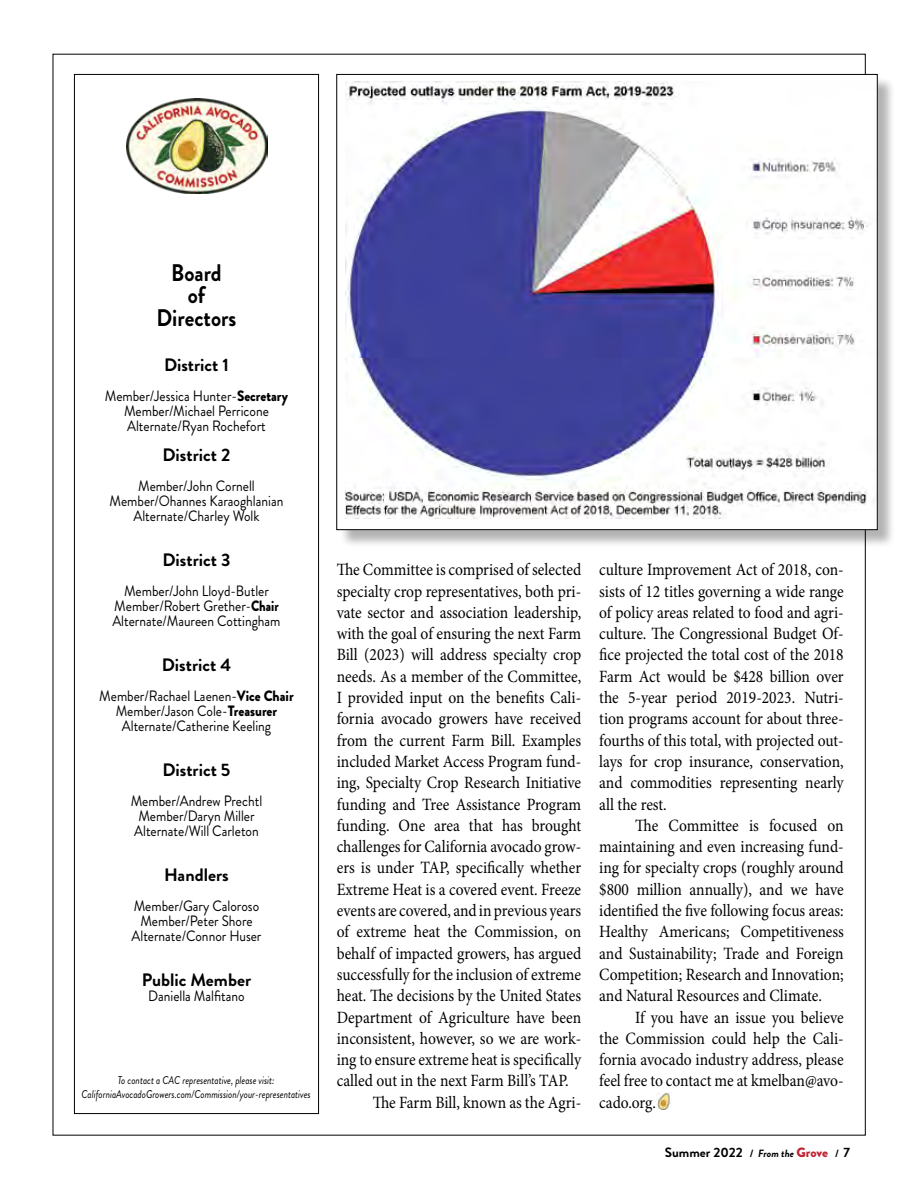
<style>
.page{position:relative;width:918px;height:1188px;background:#fff}
.page>*{position:absolute;margin:0;border:0;box-sizing:border-box;transform-origin:0 0}
.t1{font:700 24px/22.5px "Brandon Grotesque";color:#000;text-align:center;scale:.9 1}
.t2{font:700 18px "Brandon Grotesque";color:#000}
.t3{font:17.25px/21.3px "Minion Pro";color:#000;text-align:justify;scale:.9 1}
.t4{font:15px/15px "Brandon Grotesque";color:#000;text-align:center;scale:.9 1}
.t5{font:700 13.5px "Brandon Grotesque";color:#000}
.t6{font:italic 11.25px/13.5px "Brandon Grotesque";color:#000;text-align:center;scale:.84 1}
.s1{font-weight:900}
.s2{font-size:10.5px}
.s3{font-style:italic;font-size:10.5px}
.s4{font-weight:900;color:#bf2432}
</style>
<div class="page">
<div style="left:74px;top:74px;width:245px;height:1040px;border:1px solid #000"></div>
<img style="left:127px;top:98px;width:141px;height:95px">
<img style="left:656px;top:1093px;width:15px;height:17px">
<div style="left:339px;top:76px;width:557px;height:472px;background:#000;opacity:.3"></div>
<div style="left:337px;top:74px;width:540px;height:456px;background:#fff"></div>
<img style="left:345px;top:81px;width:529px;height:437px">
<h1 class="t1" style="left:157px;top:261px;width:90px">Board<br>of<br>Directors</h1>
<p class="t2" style="left:164px;top:352px;width:66px">District 1</p>
<p class="t4" style="left:105px;top:388px;width:205px">Member/Jessica Hunter-<span class="s1">Secretary<br></span>Member/Michael Perricone<br>Alternate/Ryan Rochefort</p>
<p class="t2" style="left:163px;top:442px;width:69px">District 2</p>
<p class="t4" style="left:110px;top:478px;width:195px">Member/John Cornell<br>Member/Ohannes Karaoghlanian<br>Alternate/Charley Wolk</p>
<p class="t2" style="left:163px;top:547px;width:69px">District 3</p>
<p class="t4" style="left:112px;top:583px;width:188px">Member/John Lloyd-Butler<br>Member/Robert Grether-<span class="s1">Chair<br></span>Alternate/Maureen Cottingham</p>
<p class="t2" style="left:162px;top:652px;width:71px">District 4</p>
<p class="t4" style="left:99px;top:688px;width:217px">Member/Rachael Laenen-<span class="s1">Vice Chair<br></span>Member/Jason Cole-<span class="s1">Treasurer<br></span>Alternate/Catherine Keeling</p>
<p class="t2" style="left:163px;top:757px;width:69px">District 5</p>
<p class="t4" style="left:131px;top:793px;width:148px;text-align:left">Member/Andrew Prechtl<br>Member/Daryn Miller<br>Alternate/Will Carleton</p>
<p class="t2" style="left:164px;top:862px;width:66px">Handlers</p>
<p class="t4" style="left:132px;top:898px;width:146px">Member/Gary Caloroso<br>Member/Peter Shore<br>Alternate/Connor Huser</p>
<p class="t2" style="left:142px;top:967px;width:111px">Public Member</p>
<p class="t4" style="left:148px;top:988px;width:109px">Daniella Malfitano</p>
<p class="t6" style="left:82px;top:1074px;width:274px">To contact a CAC representative, please visit:<br>CaliforniaAvocadoGrowers.com/Commission/your-representatives</p>
<p class="t3" style="left:337px;top:559px;width:273px">The Committee is comprised of selected</p>
<p class="t3" style="left:337px;top:581px;width:273px">specialty crop representatives, both pri-</p>
<p class="t3" style="left:337px;top:602px;width:273px">vate sector and association leadership,</p>
<p class="t3" style="left:337px;top:623px;width:273px">with the goal of ensuring the next Farm</p>
<p class="t3" style="left:337px;top:644px;width:273px">Bill (2023) will address specialty crop</p>
<p class="t3" style="left:337px;top:666px;width:273px">needs. As a member of the Committee,</p>
<p class="t3" style="left:337px;top:687px;width:273px">I provided input on the benefits Cali-</p>
<p class="t3" style="left:337px;top:708px;width:273px">fornia avocado growers have received</p>
<p class="t3" style="left:337px;top:730px;width:273px">from the current Farm Bill. Examples</p>
<p class="t3" style="left:337px;top:751px;width:273px">included Market Access Program fund-</p>
<p class="t3" style="left:337px;top:772px;width:273px">ing, Specialty Crop Research Initiative</p>
<p class="t3" style="left:337px;top:794px;width:273px">funding and Tree Assistance Program</p>
<p class="t3" style="left:337px;top:815px;width:273px">funding. One area that has brought</p>
<p class="t3" style="left:337px;top:836px;width:273px">challenges for California avocado grow-</p>
<p class="t3" style="left:337px;top:857px;width:273px">ers is under TAP, specifically whether</p>
<p class="t3" style="left:337px;top:879px;width:273px">Extreme Heat is a covered event. Freeze</p>
<p class="t3" style="left:337px;top:900px;width:273px">events are covered, and in previous years</p>
<p class="t3" style="left:337px;top:921px;width:273px">of extreme heat the Commission, on</p>
<p class="t3" style="left:337px;top:943px;width:273px">behalf of impacted growers, has argued</p>
<p class="t3" style="left:337px;top:964px;width:273px">successfully for the inclusion of extreme</p>
<p class="t3" style="left:337px;top:985px;width:273px">heat. The decisions by the United States</p>
<p class="t3" style="left:337px;top:1007px;width:273px">Department of Agriculture have been</p>
<p class="t3" style="left:337px;top:1028px;width:273px">inconsistent, however, so we are work-</p>
<p class="t3" style="left:337px;top:1049px;width:273px">ing to ensure extreme heat is specifically</p>
<p class="t3" style="left:337px;top:1070px;width:259px">called out in the next Farm Bill’s TAP.</p>
<p class="t3" style="left:373px;top:1092px;width:233px">The Farm Bill, known as the Agri-</p>
<p class="t3" style="left:599px;top:559px;width:273px">culture Improvement Act of 2018, con&shy;sists of 12 titles governing a wide range of policy areas related to food and agri&shy;culture. The Congressional Budget Of&shy;fice projected the total cost of the 2018<br>Farm Act would be $428 billion over the 5-year period 2019-2023. Nutri&shy;tion programs account for about three&shy;fourths of this total, with projected out&shy;lays for crop insurance, conservation, and commodities representing nearly all the rest.</p>
<p class="t3" style="left:599px;top:815px;width:273px;text-indent:36px">The Committee is focused on maintaining and even increasing fund&shy;ing for specialty crops (roughly around $800 million annually), and we have identified the five following focus areas:<br>Healthy Americans; Competitiveness and Sustainability; Trade and Foreign Competition; Research and Innovation; and Natural Resources and Climate.</p>
<p class="t3" style="left:599px;top:1007px;width:273px;text-indent:36px">If you have an issue you believe the Commission could help the Cali&shy;fornia avocado industry address, please feel free to contact me at kmelban@avo&shy;cado.org.</p>
<p class="t5" style="left:665px;top:1143px;width:187px">Summer 2022 <span class="s2">/</span> <span class="s3">From the</span> <span class="s4">Grove</span> <span class="s2">/</span> 7</p>
</div>
